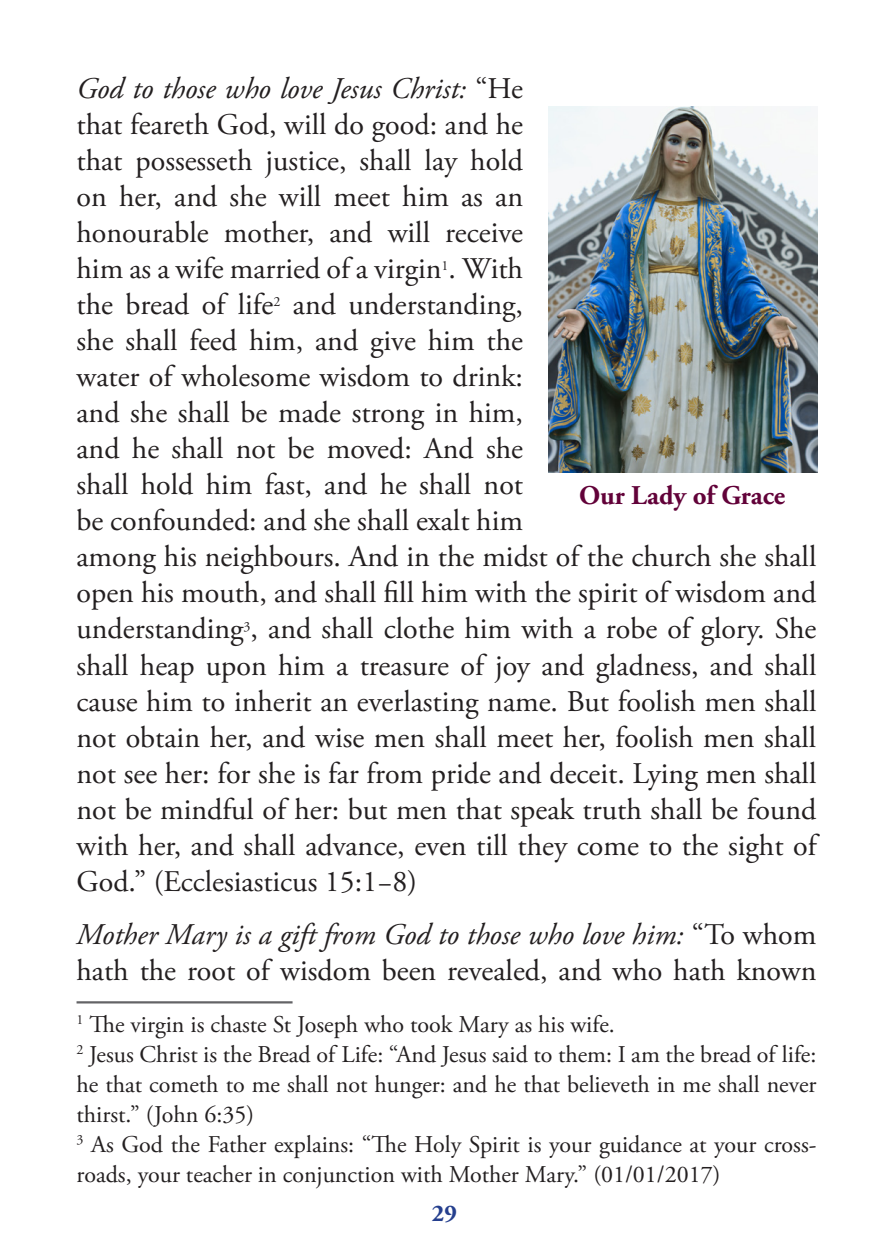
<style>
.page{position:relative;width:893px;height:1259px;background:#fff}
.page>*{position:absolute;margin:0;border:0;box-sizing:border-box;transform-origin:0 0}
.Running_text{font:30px/36px "Adobe Garamond Pro";color:#231f20}
.Label{font:700 27px "Adobe Garamond Pro";color:#620239}
.Footnote{font:24px/30px "Adobe Garamond Pro";color:#231f20;text-align:justify}
.t1{font:700 24px "Adobe Garamond Pro";color:#253f8e}
.s1{font-style:italic}
</style>
<div class="page">
<hr style="left:77px;top:1001px;width:216px;height:2px;background:#636366">
<img style="left:549px;top:106px;width:268px;height:367px">
<p class="Running_text" style="left:77px;top:72px;width:741px"><span class="s1">God to those who love Jesus Christ:</span> “He<br>that feareth God, will do good: and he<br>that possesseth justice, shall lay hold<br>on her, and she will meet him as an<br>honourable mother, and will receive<br>him as a wife married of a virgin<sup>1</sup>. With<br>the bread of life<sup>2</sup> and understanding,<br>she shall feed him, and give him the<br>water of wholesome wisdom to drink:<br>and she shall be made strong in him,<br>and he shall not be moved: And she<br>shall hold him fast, and he shall not<br>be confounded: and she shall exalt him<br>among his neighbours. And in the midst of the church she shall open his mouth, and shall fill him with the spirit of wisdom and understanding<sup>3</sup>, and shall clothe him with a robe of glory. She shall heap upon him a treasure of joy and gladness, and shall cause him to inherit an everlasting name. But foolish men shall not obtain her, and wise men shall meet her, foolish men shall not see her: for she is far from pride and deceit. Lying men shall not be mindful of her: but men that speak truth shall be found with her, and shall advance, even till they come to the sight of God.” (Ecclesiasticus 15:1−8)</p>
<p class="Running_text" style="left:77px;top:917px;width:741px"><span class="s1">Mother Mary is a gift from God to those who love him:</span> “To whom hath the root of wisdom been revealed, and who hath known</p>
<p class="Footnote" style="left:77px;top:1010px;width:540px"><sup>1</sup> The virgin is chaste St Joseph who took Mary as his wife.</p>
<p class="Footnote" style="left:77px;top:1040px;width:741px"><sup>2</sup> Jesus Christ is the Bread of Life: “And Jesus said to them: I am the bread of life: he that cometh to me shall not hunger: and he that believeth in me shall never thirst.” (John 6:35)</p>
<p class="Footnote" style="left:77px;top:1130px;width:741px"><sup>3</sup> As God the Father explains: “The Holy Spirit is your guidance at your cross&shy;roads, your teacher in conjunction with Mother Mary.” (01/01/2017)</p>
<p class="Label" style="left:579px;top:480px;width:208px">Our Lady of Grace</p>
<p class="t1" style="left:432px;top:1199px;width:26px">29</p>
</div>
